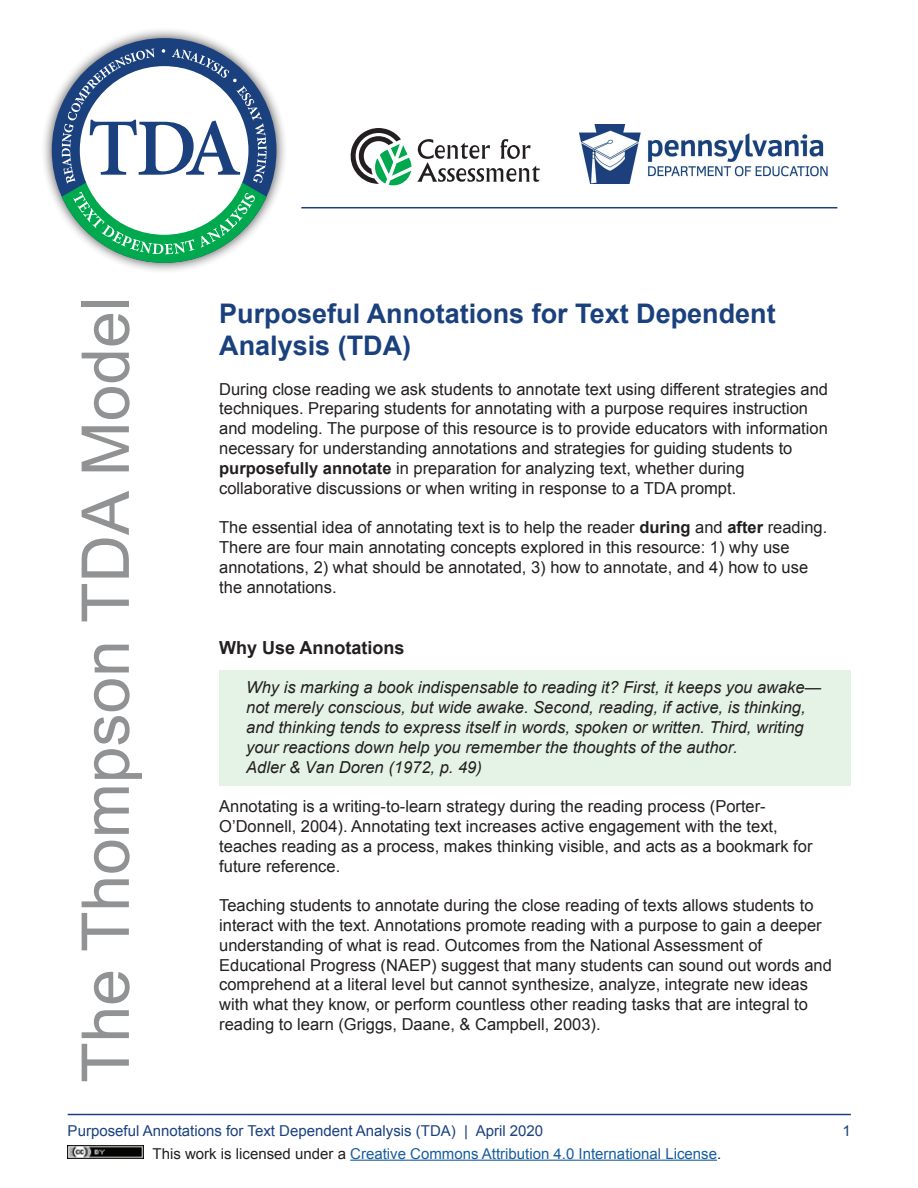
<style>
.page{position:relative;width:918px;height:1188px;background:#fff}
.page>*{position:absolute;margin:0;border:0;box-sizing:border-box;transform-origin:0 0}
.t1{font:66px "Arial";color:#909294}
.t2{font:700 27px/32.4px "Arial";color:#1a417e}
.t3{font:700 18px "Arial";color:#231f20}
.t4{font:16.5px/19.8px "Arial";color:#231f20}
.t5{font:italic 16.5px/19.8px "Arial";color:#231f20}
.t6{font:15px "Arial";color:#175d9e}
.t7{font:15px "Arial";color:#1a417e}
.s1{font-weight:700}
.s2{color:#231f20}
</style>
<div class="page">
<div style="left:219px;top:670px;width:631px;height:115px;background:#e5f3e7"></div>
<hr style="left:350px;top:1160px;width:367px;height:1px;background:#175d9e">
<img style="left:68px;top:1145px;width:75px;height:14px">
<hr style="left:68px;top:1114px;width:783px;height:1px;background:#1a417e">
<hr style="left:301px;top:207px;width:536px;height:1px;background:#1a417e">
<div style="left:41px;top:27px;width:246px;height:247px;background:#231f20;opacity:.8"></div>
<svg style="left:57px;top:48px;width:215px;height:215px"></svg>
<svg style="left:417px;top:139px;width:123px;height:43px"></svg>
<svg style="left:350px;top:128px;width:61px;height:57px"></svg>
<img style="left:579px;top:125px;width:249px;height:59px">
<p class="t1" style="left:62px;top:1083px;width:788px;rotate:-90deg">The Thompson TDA Model</p>
<p class="t2" style="left:219px;top:298px;width:558px">Purposeful Annotations for Text Dependent<br>Analysis (TDA)</p>
<p class="t4" style="left:219px;top:379px;width:610px">During close reading we ask students to annotate text using different strategies and techniques. Preparing students for annotating with a purpose requires instruction and modeling. The purpose of this resource is to provide educators with information necessary for understanding annotations and strategies for guiding students to <span class="s1">purposefully annotate</span> in preparation for analyzing text, whether during collaborative discussions or when writing in response to a TDA prompt.</p>
<p class="t4" style="left:219px;top:518px;width:610px">The essential idea of annotating text is to help the reader <span class="s1">during</span> and <span class="s1">after</span> reading.<br>There are four main annotating concepts explored in this resource: 1) why use annotations, 2) what should be annotated, 3) how to annotate, and 4) how to use the annotations.</p>
<p class="t3" style="left:219px;top:635px;width:187px">Why Use Annotations</p>
<p class="t5" style="left:246px;top:678px;width:576px">Why is marking a book indispensable to reading it? First, it keeps you awake— not merely conscious, but wide awake. Second, reading, if active, is thinking, and thinking tends to express itself in words, spoken or written. Third, writing your reactions down help you remember the thoughts of the author.<br>Adler &amp; Van Doren (1972, p. 49)</p>
<p class="t4" style="left:219px;top:797px;width:595px">Annotating is a writing-to-learn strategy during the reading process (Porter-O’Donnell, 2004). Annotating text increases active engagement with the text, teaches reading as a process, makes thinking visible, and acts as a bookmark for future reference.</p>
<p class="t4" style="left:219px;top:896px;width:614px">Teaching students to annotate during the close reading of texts allows students to interact with the text. Annotations promote reading with a purpose to gain a deeper understanding of what is read. Outcomes from the National Assessment of Educational Progress (NAEP) suggest that many students can sound out words and comprehend at a literal level but cannot synthesize, analyze, integrate new ideas with what they know, or perform countless other reading tasks that are integral to reading to learn (Griggs, Daane, &amp; Campbell, 2003).</p>
<p class="t7" style="left:68px;top:1121px;width:477px">Purposeful Annotations for Text Dependent Analysis (TDA) | April 2020</p>
<p class="t6" style="left:153px;top:1144px;width:570px"><span class="s2">This work is licensed under a</span> Creative Commons Attribution 4.0 International License<span class="s2">.</span></p>
<p class="t7" style="left:843px;top:1121px;width:10px">1</p>
</div>
